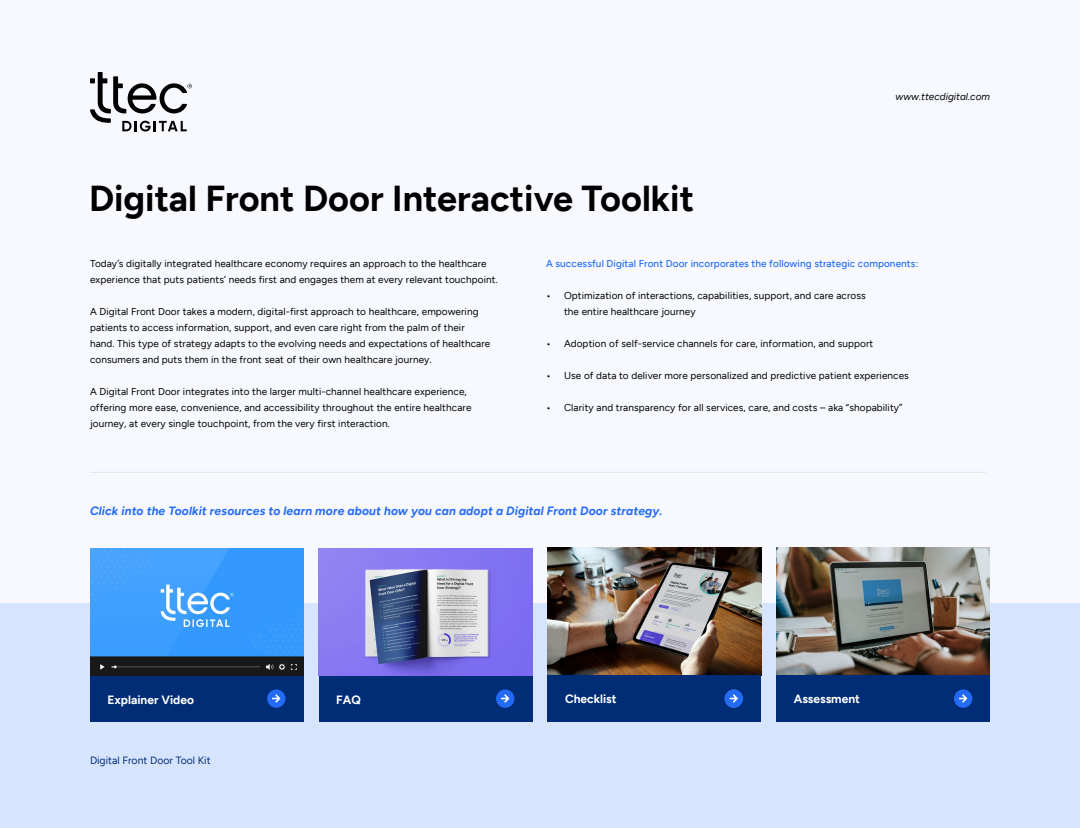
<style>
.page{position:relative;width:1080px;height:828px;background:#f2f6ff}
.page>*{position:absolute;margin:0;border:0;box-sizing:border-box;transform-origin:0 0}
.t1{font:700 36px "Figtree";color:#000}
.t2{font:italic 700 12px "Figtree";letter-spacing:.01em;color:#236bf4}
.t3{font:700 12px "Figtree";color:#fff}
.t4{font:10.5px "Figtree";color:#012c76}
.t5{font:10px/16px "Figtree";letter-spacing:.01em;color:#000}
.t6{font:500 10px "Figtree";letter-spacing:.01em;color:#236bf4}
.t7{font:italic 10px "Figtree";color:#000}
</style>
<div class="page">
<div style="left:0;top:603px;width:1080px;height:225px;background:#d7e4fd"></div>
<hr style="left:90px;top:472px;width:896px;height:1px;background:#dfe5e5">
<svg style="left:90px;top:72px;width:102px;height:60px"></svg>
<img style="left:319px;top:548px;width:213px;height:128px">
<div style="left:319px;top:676px;width:213px;height:46px;background:#012c76"></div>
<div style="left:496px;top:689px;width:18px;height:19px;background:#236bf4;border-radius:50%"></div>
<svg style="left:501px;top:694px;width:8px;height:9px"></svg>
<img style="left:548px;top:548px;width:213px;height:127px">
<div style="left:548px;top:675px;width:213px;height:47px;background:#012c76"></div>
<div style="left:725px;top:689px;width:18px;height:19px;background:#236bf4;border-radius:50%"></div>
<svg style="left:729px;top:694px;width:9px;height:9px"></svg>
<img style="left:90px;top:548px;width:214px;height:128px">
<div style="left:90px;top:676px;width:214px;height:46px;background:#012c76"></div>
<svg style="left:267px;top:689px;width:19px;height:19px"></svg>
<svg style="left:272px;top:694px;width:8px;height:9px"></svg>
<img style="left:776px;top:548px;width:214px;height:127px">
<div style="left:776px;top:675px;width:214px;height:47px;background:#012c76"></div>
<div style="left:954px;top:689px;width:18px;height:19px;background:#236bf4;border-radius:50%"></div>
<svg style="left:959px;top:694px;width:8px;height:9px"></svg>
<h1 class="t1" style="left:89px;top:177px;width:607px">Digital Front Door Interactive Toolkit</h1>
<p class="t7" style="left:896px;top:91px;width:96px">www.ttecdigital.com</p>
<p class="t5" style="left:90px;top:256px;width:409px">Today’s digitally integrated healthcare economy requires an approach to the healthcare experience that puts patients’ needs first and engages them at every relevant touchpoint.</p>
<p class="t5" style="left:90px;top:304px;width:402px">A Digital Front Door takes a modern, digital-first approach to healthcare, empowering patients to access information, support, and even care right from the palm of their hand. This type of strategy adapts to the evolving needs and expectations of healthcare consumers and puts them in the front seat of their own healthcare journey.</p>
<p class="t5" style="left:90px;top:384px;width:383px">A Digital Front Door integrates into the larger multi-channel healthcare experience, offering more ease, convenience, and accessibility throughout the entire healthcare journey, at every single touchpoint, from the very first interaction.</p>
<p class="t6" style="left:546px;top:258px;width:374px">A successful Digital Front Door incorporates the following strategic components:</p>
<p class="t5" style="left:564px;top:288px;width:303px;text-indent:-18px">• Optimization of interactions, capabilities, support, and care across the entire healthcare journey</p>
<p class="t5" style="left:546px;top:336px;width:329px">• Adoption of self-service channels for care, information, and support</p>
<p class="t5" style="left:546px;top:368px;width:364px">• Use of data to deliver more personalized and predictive patient experiences</p>
<p class="t5" style="left:546px;top:400px;width:358px">• Clarity and transparency for all services, care, and costs – aka “shopability”</p>
<p class="t2" style="left:90px;top:504px;width:574px">Click into the Toolkit resources to learn more about how you can adopt a Digital Front Door strategy.</p>
<p class="t3" style="left:107px;top:693px;width:88px">Explainer Video</p>
<p class="t3" style="left:336px;top:693px;width:26px">FAQ</p>
<p class="t3" style="left:565px;top:692px;width:53px">Checklist</p>
<p class="t3" style="left:794px;top:692px;width:68px">Assessment</p>
<p class="t4" style="left:90px;top:754px;width:122px">Digital Front Door Tool Kit</p>
</div>
